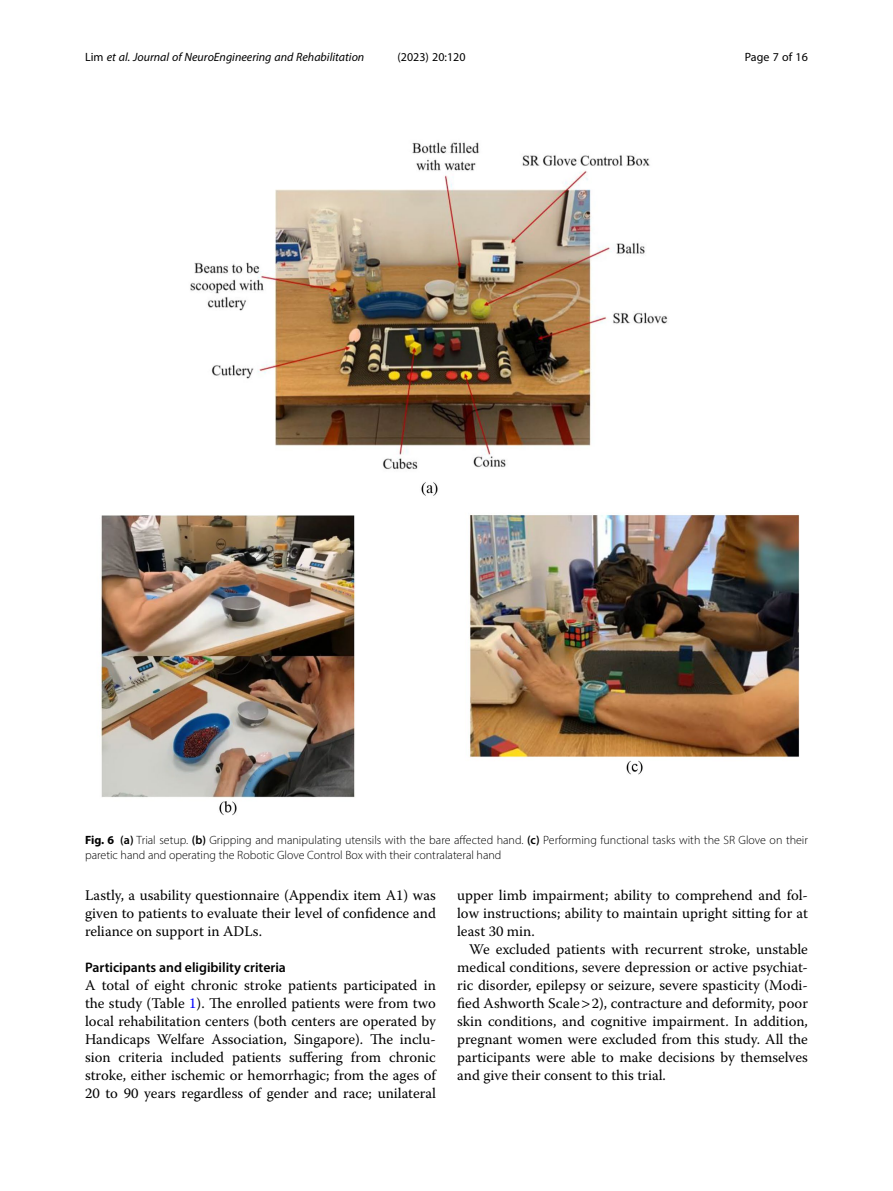
<style>
.page{position:relative;width:893px;height:1191px;background:#fff}
.page>*{position:absolute;margin:0;border:0;box-sizing:border-box;transform-origin:0 0}
.Body_Text_Indent{font:14.7px/18px "Warnock Pro";color:#000;text-align:justify}
.Body_Text{font:14.7px/18px "Warnock Pro";color:#000;text-align:justify}
.Head_2{font:600 13.8px "Myriad Pro";color:#000}
.Figure_Caption{font:300 12px/15px "Myriad Pro";color:#000}
.t1{font:italic 12px "Myriad Pro";color:#000}
.t2{font:12px "Myriad Pro";color:#000}
.s1{font-style:normal}
.s2{font-weight:700}
.s3{font-weight:600}
.s4{color:#00f}
</style>
<div class="page">
<img style="left:101px;top:142px;width:699px;height:674px">
<p class="t1" style="left:85px;top:50px;width:281px"><span class="s1">Lim</span> et al. Journal of NeuroEngineering and Rehabilitation</p>
<p class="t2" style="left:397px;top:50px;width:70px">(2023) 20:120</p>
<p class="t2" style="left:745px;top:50px;width:65px">Page 7 of 16</p>
<p class="Figure_Caption" style="left:85px;top:832px;width:724px"><span class="s2">Fig. 6</span> <span class="s3">(a)</span> Trial setup. <span class="s3">(b)</span> Gripping and manipulating utensils with the bare affected hand. <span class="s3">(c)</span> Performing functional tasks with the SR Glove on their paretic hand and operating the Robotic Glove Control Box with their contralateral hand</p>
<p class="Body_Text_Indent" style="left:85px;top:886px;width:352px">Lastly, a usability questionnaire (Appendix item A1) was given to patients to evaluate their level of confidence and reliance on support in ADLs.</p>
<p class="Head_2" style="left:85px;top:959px;width:202px">Participants and eligibility criteria</p>
<p class="Body_Text" style="left:85px;top:976px;width:352px">A total of eight chronic stroke patients participated in the study (Table <span class="s4">1</span>). The enrolled patients were from two local rehabilitation centers (both centers are operated by Handicaps Welfare Association, Singapore). The inclu&shy;sion criteria included patients suffering from chronic stroke, either ischemic or hemorrhagic; from the ages of 20 to 90 years regardless of gender and race; unilateral</p>
<p class="Body_Text" style="left:457px;top:886px;width:352px">upper limb impairment; ability to comprehend and fol&shy;low instructions; ability to maintain upright sitting for at least 30 min.</p>
<p class="Body_Text_Indent" style="left:457px;top:940px;width:352px;text-indent:12px">We excluded patients with recurrent stroke, unstable medical conditions, severe depression or active psychiat&shy;ric disorder, epilepsy or seizure, severe spasticity (Modi&shy;fied Ashworth Scale 2), contracture and deformity, poor skin conditions, and cognitive impairment. In addition, pregnant women were excluded from this study. All the participants were able to make decisions by themselves and give their consent to this trial.</p>
</div>
